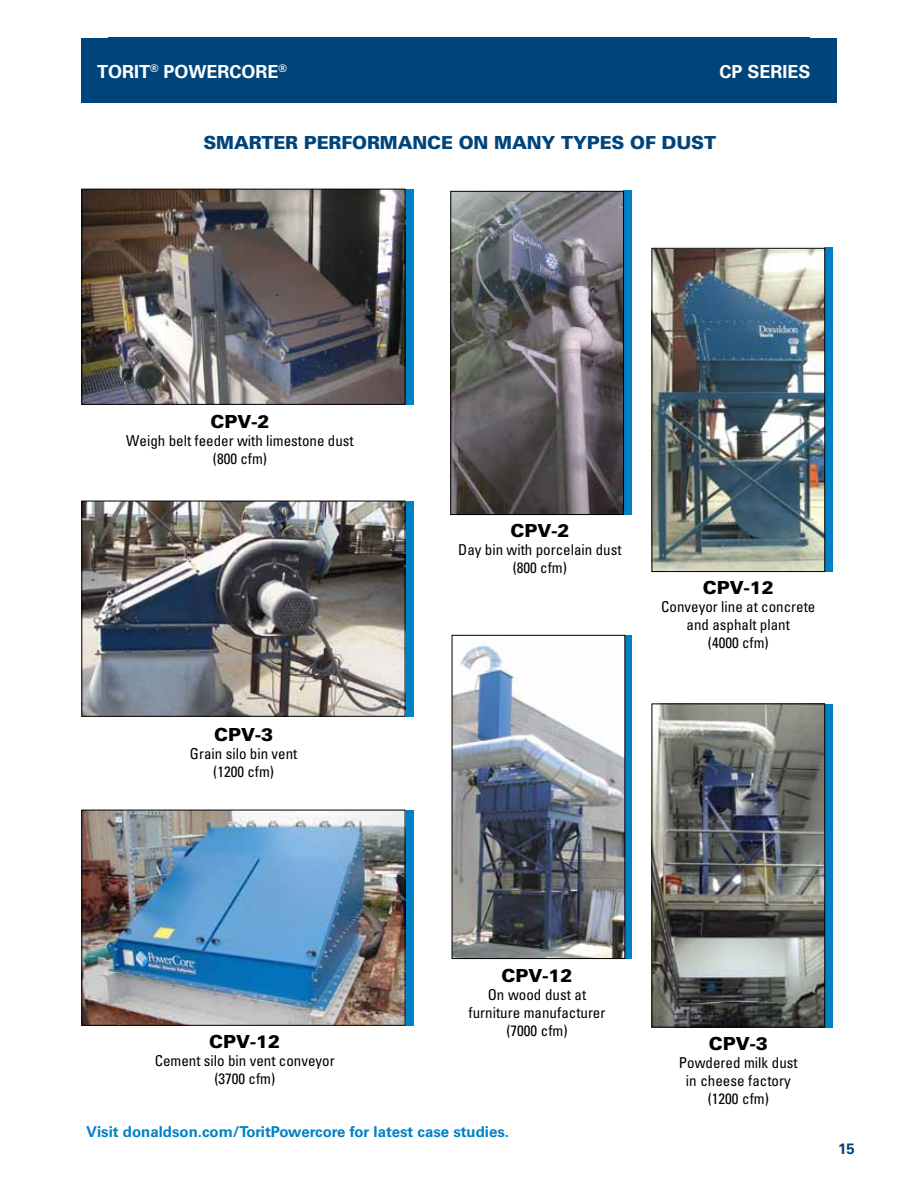
<style>
.page{position:relative;width:918px;height:1188px;background:#fff}
.page>*{position:absolute;margin:0;border:0;box-sizing:border-box;transform-origin:0 0}
.t1{font:900 18px "Univers LT Std";color:#000}
.t2{font:900 18px "Univers LT Std";letter-spacing:-.01em;color:#00447c}
.t3{font:700 18px "Univers LT Std";color:#fff}
.t4{font:condensed 15px/18px "Univers LT Std";color:#000;text-align:center}
.t5{font:700 15px "Univers LT Std";color:#0081c6}
.t6{font:700 15px "Univers LT Std";color:#00447c}
</style>
<div class="page">
<div style="left:81px;top:38px;width:756px;height:65px;background:#00447c"></div>
<div style="left:405px;top:189px;width:9px;height:216px;background:#0081c6"></div>
<div style="left:405px;top:501px;width:9px;height:216px;background:#0081c6"></div>
<div style="left:405px;top:810px;width:9px;height:216px;background:#0081c6"></div>
<svg style="left:625px;top:635px;width:7px;height:324px;background:#007abc"></svg>
<div style="left:825px;top:248px;width:8px;height:324px;background:#0081c6"></div>
<div style="left:825px;top:704px;width:8px;height:324px;background:#0081c6"></div>
<div style="left:624px;top:191px;width:8px;height:324px;background:#0081c6"></div>
<img style="left:654px;top:250px;width:169px;height:320px">
<div style="left:652px;top:248px;width:173px;height:324px;border:1px solid #000"></div>
<img style="left:83px;top:191px;width:320px;height:212px">
<div style="left:81px;top:189px;width:324px;height:216px;border:1px solid #000"></div>
<img style="left:83px;top:503px;width:320px;height:212px">
<div style="left:81px;top:501px;width:324px;height:216px;border:1px solid #000"></div>
<img style="left:83px;top:812px;width:320px;height:212px">
<div style="left:81px;top:810px;width:324px;height:216px;border:1px solid #000"></div>
<img style="left:452px;top:193px;width:170px;height:320px">
<div style="left:450px;top:191px;width:174px;height:324px;border:1px solid #000"></div>
<img style="left:654px;top:706px;width:169px;height:320px">
<div style="left:652px;top:704px;width:173px;height:324px;border:1px solid #000"></div>
<img style="left:454px;top:643px;width:169px;height:314px">
<div style="left:452px;top:635px;width:173px;height:324px;border:1px solid #000"></div>
<p class="t3" style="left:97px;top:62px;width:191px">TORIT<sup>®</sup> POWERCORE<sup>®</sup></p>
<p class="t3" style="left:719px;top:62px;width:93px">CP SERIES</p>
<p class="t2" style="left:203px;top:132px;width:59px">SMARTER</p>
<p class="t2" style="left:304px;top:132px;width:207px">PERFORMANCE ON MANY</p>
<p class="t2" style="left:561px;top:132px;width:156px">TYPES OF DUST</p>
<p class="t1" style="left:211px;top:410px;width:61px">CPV-2</p>
<p class="t4" style="left:126px;top:432px;width:229px">Weigh belt feeder with limestone dust (800 cfm)</p>
<p class="t1" style="left:214px;top:723px;width:61px">CPV-3</p>
<p class="t4" style="left:190px;top:744px;width:109px">Grain silo bin vent (1200 cfm)</p>
<p class="t1" style="left:510px;top:519px;width:61px">CPV-2</p>
<p class="t4" style="left:458px;top:540px;width:165px">Day bin with porcelain dust (800 cfm)</p>
<p class="t1" style="left:703px;top:576px;width:73px">CPV-12</p>
<p class="t4" style="left:661px;top:597px;width:156px">Conveyor line at concrete and asphalt plant<br>(4000 cfm)</p>
<p class="t1" style="left:209px;top:1030px;width:73px">CPV-12</p>
<p class="t4" style="left:155px;top:1051px;width:181px">Cement silo bin vent conveyor (3700 cfm)</p>
<p class="t1" style="left:501px;top:964px;width:73px">CPV-12</p>
<p class="t4" style="left:469px;top:985px;width:138px">On wood dust at furniture manufacturer (7000 cfm)</p>
<p class="t5" style="left:86px;top:1123px;width:424px">Visit donaldson.com/ToritPowercore for latest case studies.</p>
<p class="t1" style="left:709px;top:1032px;width:61px">CPV-3</p>
<p class="t4" style="left:679px;top:1053px;width:120px">Powdered milk dust in cheese factory (1200 cfm)</p>
<p class="t6" style="left:838px;top:1139px;width:18px">15</p>
</div>
